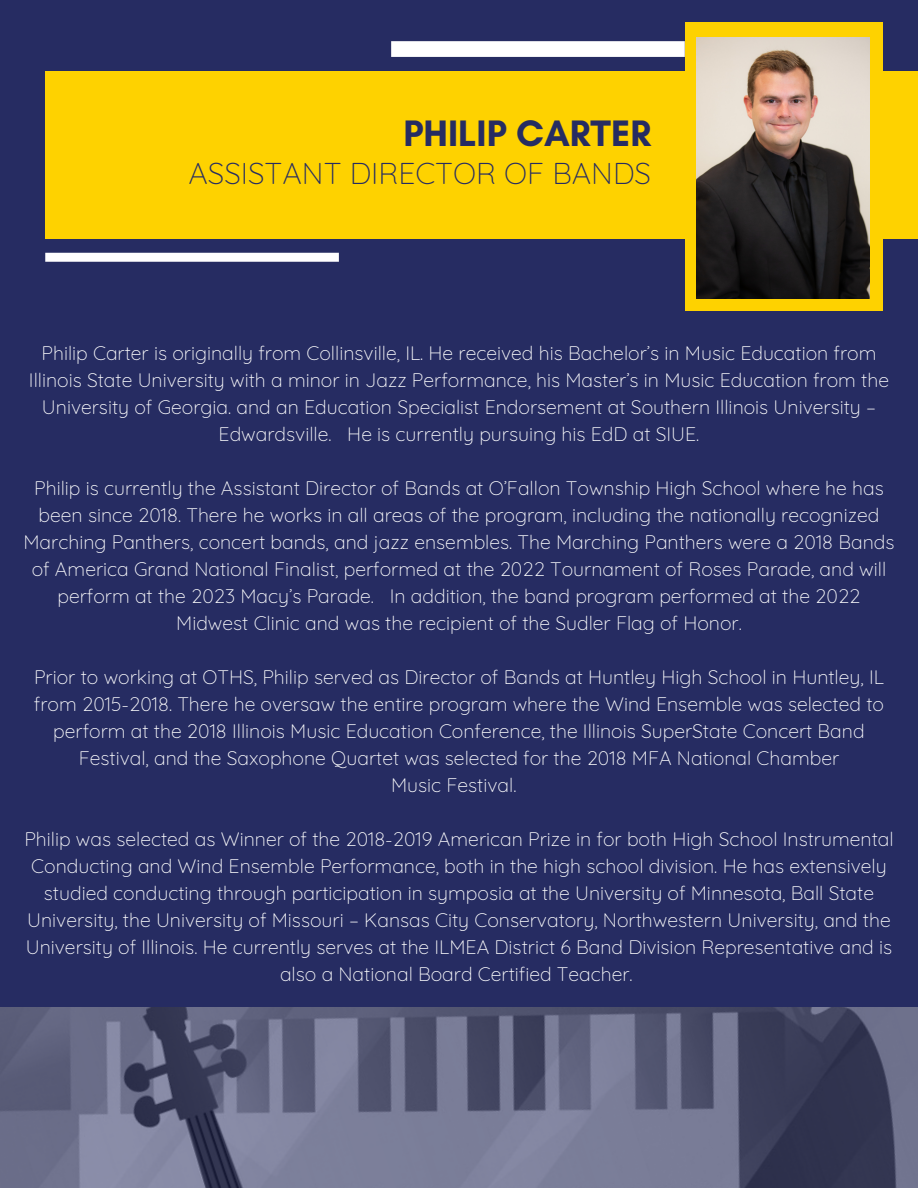
<style>
.page{position:relative;width:918px;height:1188px;background:#262c62}
.page>*{position:absolute;margin:0;border:0;box-sizing:border-box;transform-origin:0 0}
.t1{font:700 37.5px "Glacial Indifference";color:#262c62}
.t2{font:300 30px "Quicksand";color:#262c62}
.t3{font:300 19.5px/27px "Quicksand";color:#fff;text-align:center}
</style>
<div class="page">
<div style="left:45px;top:72px;width:873px;height:167px;background:#fed200"></div>
<div style="left:685px;top:23px;width:197px;height:288px;background:#fed200"></div>
<div style="left:391px;top:41px;width:294px;height:16px;background:#fff"></div>
<div style="left:45px;top:253px;width:294px;height:9px;background:#fff"></div>
<img style="left:696px;top:37px;width:174px;height:261px">
<img style="left:0;top:1007px;width:918px;height:181px">
<h1 class="t1" style="left:403px;top:110px;width:249px">PHILIP CARTER</h1>
<h2 class="t2" style="left:188px;top:154px;width:464px">ASSISTANT DIRECTOR OF BANDS</h2>
<p class="t3" style="left:29px;top:339px;width:862px">Philip Carter is originally from Collinsville, IL. He received his Bachelor’s in Music Education from Illinois State University with a minor in Jazz Performance, his Master’s in Music Education from the University of Georgia. and an Education Specialist Endorsement at Southern Illinois University – Edwardsville. He is currently pursuing his EdD at SIUE.</p>
<p class="t3" style="left:23px;top:474px;width:873px">Philip is currently the Assistant Director of Bands at O’Fallon Township High School where he has been since 2018. There he works in all areas of the program, including the nationally recognized Marching Panthers, concert bands, and jazz ensembles. The Marching Panthers were a 2018 Bands of America Grand National Finalist, performed at the 2022 Tournament of Roses Parade, and will perform at the 2023 Macy’s Parade. In addition, the band program performed at the 2022<br>Midwest Clinic and was the recipient of the Sudler Flag of Honor.</p>
<p class="t3" style="left:34px;top:663px;width:852px">Prior to working at OTHS, Philip served as Director of Bands at Huntley High School in Huntley, IL from 2015-2018. There he oversaw the entire program where the Wind Ensemble was selected to perform at the 2018 Illinois Music Education Conference, the Illinois SuperState Concert Band Festival, and the Saxophone Quartet was selected for the 2018 MFA National Chamber<br>Music Festival.</p>
<p class="t3" style="left:24px;top:825px;width:871px">Philip was selected as Winner of the 2018-2019 American Prize in for both High School Instrumental Conducting and Wind Ensemble Performance, both in the high school division. He has extensively studied conducting through participation in symposia at the University of Minnesota, Ball State University, the University of Missouri – Kansas City Conservatory, Northwestern University, and the University of Illinois. He currently serves at the ILMEA District 6 Band Division Representative and is also a National Board Certified Teacher.</p>
</div>
